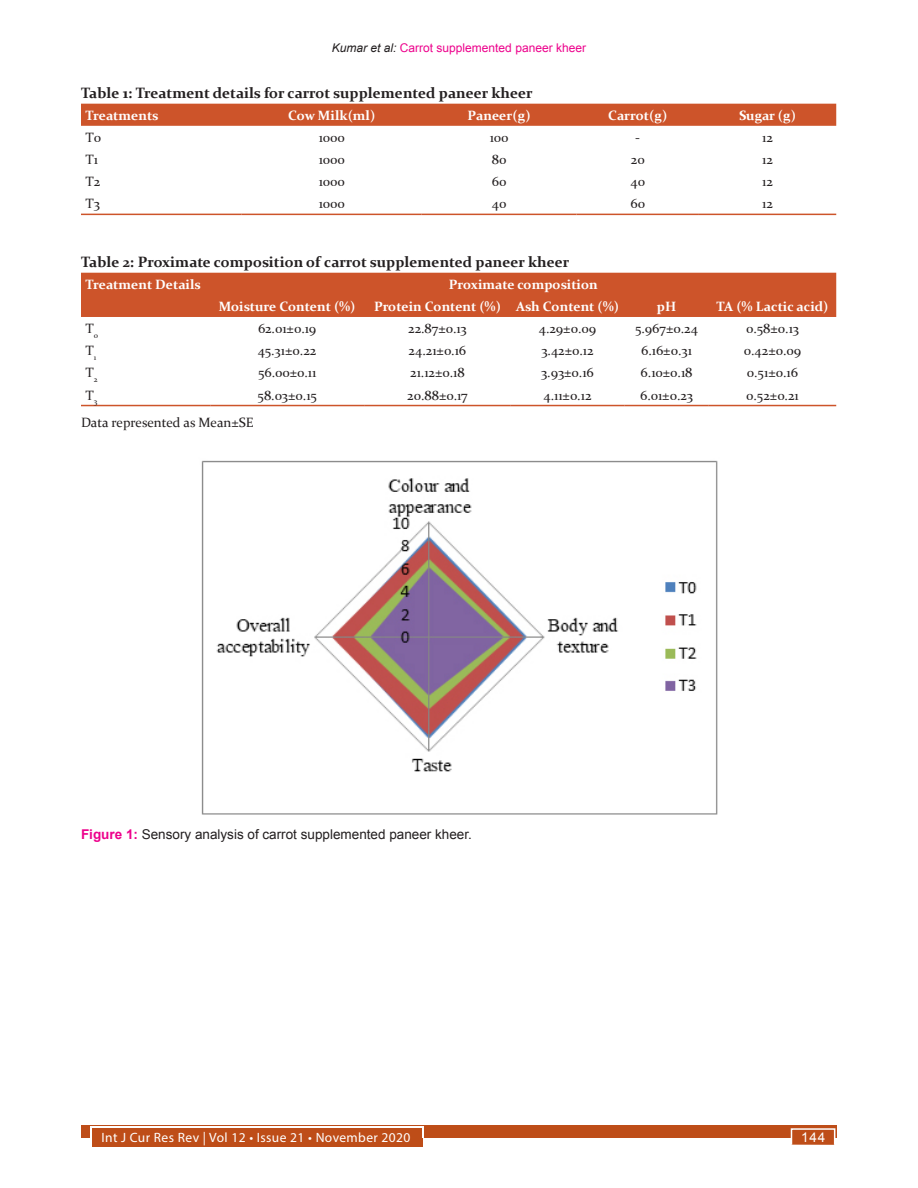
<style>
.page{position:relative;width:918px;height:1188px;background:#fff}
.page>*{position:absolute;margin:0;border:0;box-sizing:border-box;transform-origin:0 0}
.Table_caption{font:700 15px "Constantia";color:#231f20}
.Table_text{font:13.5px "Constantia";color:#231f20}
.Table_text-2{font:700 13.5px "Constantia";color:#fff}
.Figure_caption{font:13.5px "Arial";color:#231f20}
.t1{font:13.5px "Myriad Pro";letter-spacing:.03em;color:#fff}
.t2{font:13.5px "Arial";color:#fff}
.t3{font:12px "Arial";color:#ed028c}
.s1{font-style:italic;color:#231f20}
.s2{font-weight:700;color:#ed028c}
</style>
<div class="page">
<div style="left:81px;top:1125px;width:756px;height:13px;background:#be4d18"></div>
<div style="left:92px;top:1128px;width:331px;height:19px;background:#be4d18"></div>
<hr style="left:91px;top:1127px;width:332px;height:1px;background:#fff">
<div style="left:791px;top:1128px;width:44px;height:18px;background:#be4d18;border:2px solid #fff"></div>
<div style="left:81px;top:104px;width:755px;height:22px;background:#cd542a"></div>
<hr style="left:81px;top:214px;width:161px;height:1px;background:#cd542a">
<hr style="left:242px;top:214px;width:180px;height:1px;background:#cd542a">
<hr style="left:422px;top:214px;width:155px;height:1px;background:#cd542a">
<hr style="left:577px;top:214px;width:122px;height:1px;background:#cd542a">
<hr style="left:699px;top:214px;width:137px;height:1px;background:#cd542a">
<div style="left:81px;top:273px;width:755px;height:44px;background:#cd542a"></div>
<hr style="left:81px;top:405px;width:129px;height:1px;background:#cd542a">
<hr style="left:210px;top:405px;width:154px;height:1px;background:#cd542a">
<hr style="left:364px;top:405px;width:147px;height:1px;background:#cd542a">
<hr style="left:511px;top:405px;width:113px;height:1px;background:#cd542a">
<hr style="left:624px;top:405px;width:85px;height:1px;background:#cd542a">
<hr style="left:709px;top:405px;width:127px;height:1px;background:#cd542a">
<img style="left:201px;top:460px;width:517px;height:355px">
<p class="t3" style="left:332px;top:40px;width:256px"><span class="s1">Kumar et al:</span> Carrot supplemented paneer kheer</p>
<p class="Table_caption" style="left:81px;top:82px;width:453px">Table 1: Treatment details for carrot supplemented paneer kheer</p>
<p class="Table_text-2" style="left:86px;top:106px;width:74px">Treatments</p>
<p class="Table_text-2" style="left:288px;top:106px;width:89px">Cow Milk(ml)</p>
<p class="Table_text-2" style="left:468px;top:106px;width:64px">Paneer(g)</p>
<p class="Table_text-2" style="left:608px;top:106px;width:61px">Carrot(g)</p>
<p class="Table_text-2" style="left:739px;top:106px;width:58px">Sugar (g)</p>
<p class="Table_text" style="left:86px;top:128px;width:17px">T0</p>
<p class="Table_text" style="left:319px;top:128px;width:28px">1000</p>
<p class="Table_text" style="left:490px;top:128px;width:20px">100</p>
<p class="Table_text" style="left:635px;top:128px;width:6px">-</p>
<p class="Table_text" style="left:762px;top:128px;width:12px">12</p>
<p class="Table_text" style="left:86px;top:150px;width:14px">T1</p>
<p class="Table_text" style="left:319px;top:150px;width:28px">1000</p>
<p class="Table_text" style="left:492px;top:150px;width:16px">80</p>
<p class="Table_text" style="left:631px;top:150px;width:15px">20</p>
<p class="Table_text" style="left:762px;top:150px;width:12px">12</p>
<p class="Table_text" style="left:86px;top:172px;width:16px">T2</p>
<p class="Table_text" style="left:319px;top:172px;width:28px">1000</p>
<p class="Table_text" style="left:492px;top:172px;width:16px">60</p>
<p class="Table_text" style="left:631px;top:172px;width:16px">40</p>
<p class="Table_text" style="left:762px;top:172px;width:12px">12</p>
<p class="Table_text" style="left:86px;top:195px;width:16px">T3</p>
<p class="Table_text" style="left:319px;top:195px;width:28px">1000</p>
<p class="Table_text" style="left:492px;top:195px;width:16px">40</p>
<p class="Table_text" style="left:630px;top:195px;width:16px">60</p>
<p class="Table_text" style="left:762px;top:195px;width:12px">12</p>
<p class="Table_caption" style="left:81px;top:251px;width:490px">Table 2: Proximate composition of carrot supplemented paneer kheer</p>
<p class="Table_text-2" style="left:86px;top:275px;width:117px">Treatment Details</p>
<p class="Table_text-2" style="left:449px;top:275px;width:150px">Proximate composition</p>
<p class="Table_text-2" style="left:219px;top:297px;width:138px">Moisture Content (%)</p>
<p class="Table_text-2" style="left:374px;top:297px;width:128px">Protein Content (%)</p>
<p class="Table_text-2" style="left:516px;top:297px;width:104px">Ash Content (%)</p>
<p class="Table_text-2" style="left:657px;top:297px;width:21px">pH</p>
<p class="Table_text-2" style="left:717px;top:297px;width:113px">TA (% Lactic acid)</p>
<p class="Table_text" style="left:86px;top:319px;width:14px">T<sub>0</sub></p>
<p class="Table_text" style="left:258px;top:319px;width:60px">62.01±0.19</p>
<p class="Table_text" style="left:408px;top:319px;width:60px">22.87±0.13</p>
<p class="Table_text" style="left:539px;top:319px;width:59px">4.29±0.09</p>
<p class="Table_text" style="left:635px;top:319px;width:64px">5.967±0.24</p>
<p class="Table_text" style="left:746px;top:319px;width:54px">0.58±0.13</p>
<p class="Table_text" style="left:86px;top:341px;width:12px">T<sub>1</sub></p>
<p class="Table_text" style="left:258px;top:341px;width:60px">45.31±0.22</p>
<p class="Table_text" style="left:409px;top:341px;width:59px">24.21±0.16</p>
<p class="Table_text" style="left:541px;top:341px;width:54px">3.42±0.12</p>
<p class="Table_text" style="left:641px;top:341px;width:52px">6.16±0.31</p>
<p class="Table_text" style="left:744px;top:341px;width:59px">0.42±0.09</p>
<p class="Table_text" style="left:86px;top:364px;width:14px">T<sub>2</sub></p>
<p class="Table_text" style="left:258px;top:364px;width:60px">56.00±0.11</p>
<p class="Table_text" style="left:410px;top:364px;width:56px">21.12±0.18</p>
<p class="Table_text" style="left:541px;top:364px;width:54px">3.93±0.16</p>
<p class="Table_text" style="left:641px;top:364px;width:53px">6.10±0.18</p>
<p class="Table_text" style="left:747px;top:364px;width:53px">0.51±0.16</p>
<p class="Table_text" style="left:86px;top:386px;width:13px">T<sub>3</sub></p>
<p class="Table_text" style="left:258px;top:386px;width:61px">58.03±0.15</p>
<p class="Table_text" style="left:407px;top:386px;width:62px">20.88±0.17</p>
<p class="Table_text" style="left:544px;top:386px;width:50px">4.11±0.12</p>
<p class="Table_text" style="left:640px;top:386px;width:54px">6.01±0.23</p>
<p class="Table_text" style="left:746px;top:386px;width:54px">0.52±0.21</p>
<p class="Table_text" style="left:81px;top:413px;width:174px">Data represented as Mean±SE</p>
<p class="Figure_caption" style="left:81px;top:825px;width:392px"><span class="s2">Figure 1:</span> Sensory analysis of carrot supplemented paneer kheer.</p>
<p class="t1" style="left:101px;top:1129px;width:311px">Int J Cur Res Rev | Vol 12 • Issue 21 • November 2020</p>
<p class="t2" style="left:801px;top:1129px;width:26px">144</p>
</div>
